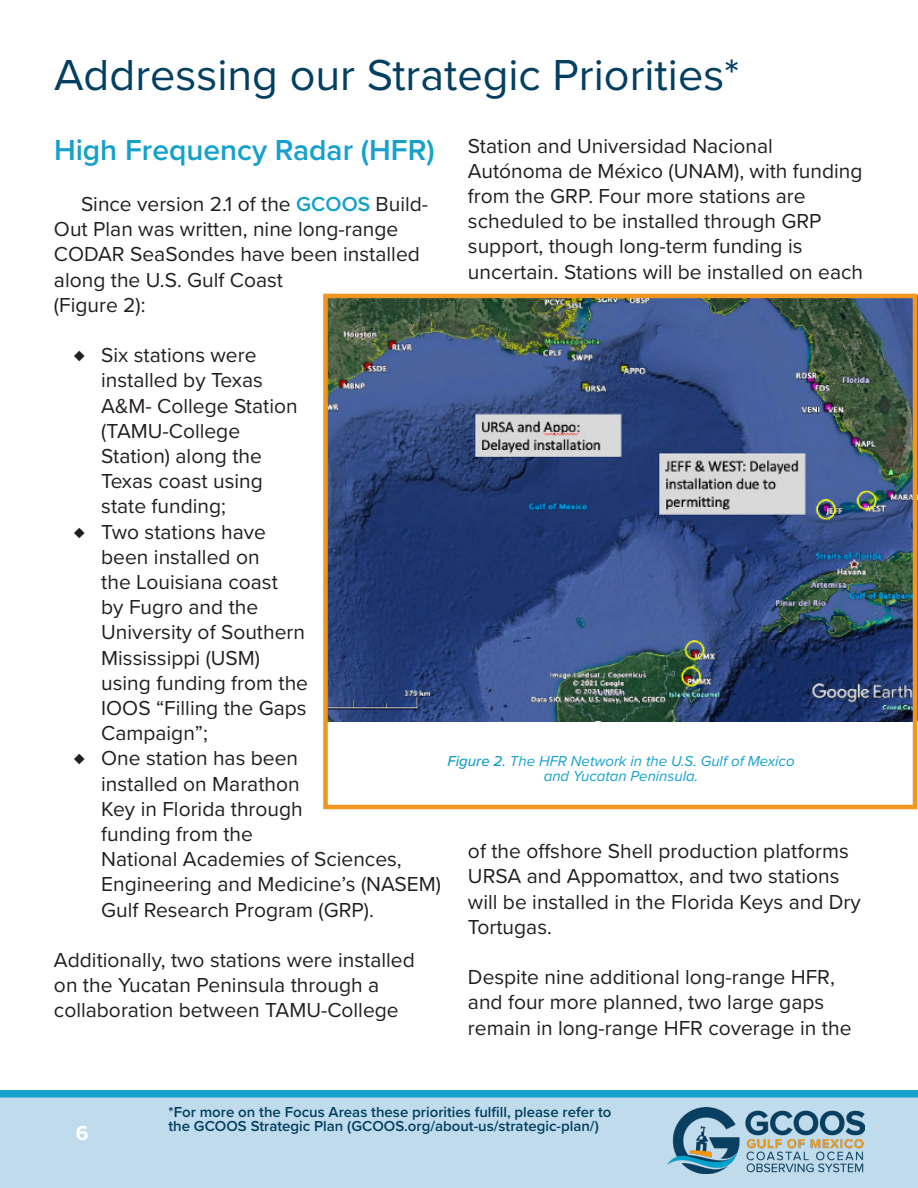
<style>
.page{position:relative;width:918px;height:1188px;background:#fff}
.page>*{position:absolute;margin:0;border:0;box-sizing:border-box;transform-origin:0 0}
.t1{font:45px "Proxima Nova";color:#033f60}
.t2{font:600 30px "Proxima Nova";color:#15a1cc}
.t3{font:21px/25.2px "Proxima Nova";color:#231f20}
.t4{font:700 21px "Proxima Nova";color:#fff}
.t5{font:600 15px/13.5px "Proxima Nova";color:#033f60}
.t6{font:italic 15px/15px "Proxima Nova";color:#15a1cc;text-align:center}
.s1{font-weight:600;color:#15a1cc}
.s2{font-weight:500}
</style>
<div class="page">
<div style="left:0;top:1097px;width:918px;height:91px;background:#c0dcec"></div>
<div style="left:0;top:1090px;width:918px;height:8px;background:#15a1cc"></div>
<img style="left:667px;top:1107px;width:197px;height:66px">
<img style="left:328px;top:296px;width:590px;height:425px">
<div style="left:323px;top:294px;width:594px;height:515px;border:4px solid #f1971f"></div>
<h1 class="t1" style="left:54px;top:41px;width:687px">Addressing our Strategic Priorities*</h1>
<p class="t3" style="left:468px;top:132px;width:397px">Station and Universidad Nacional Autónoma de México (UNAM), with funding from the GRP. Four more stations are scheduled to be installed through GRP support, though long-term funding is uncertain. Stations will be installed on each</p>
<h2 class="t2" style="left:54px;top:127px;width:382px">High Frequency Radar (HFR)</h2>
<p class="t3" style="left:54px;top:190px;width:376px;text-indent:27px">Since version 2.1 of the <span class="s1">GCOOS</span> Build-<br>Out Plan was written, nine long-range<br>CODAR SeaSondes have been installed along the U.S. Gulf Coast<br>(Figure 2):</p>
<p class="t3" style="left:74px;top:342px;width:184px">♦ Six stations were</p>
<p class="t3" style="left:101px;top:367px;width:163px">installed by Texas</p>
<p class="t3" style="left:101px;top:392px;width:198px">A&amp;M- College Station</p>
<p class="t3" style="left:101px;top:417px;width:140px">(TAMU-College</p>
<p class="t3" style="left:101px;top:442px;width:162px">Station) along the</p>
<p class="t3" style="left:101px;top:468px;width:163px">Texas coast using</p>
<p class="t3" style="left:101px;top:493px;width:126px">state funding;</p>
<p class="t3" style="left:74px;top:518px;width:193px">♦ Two stations have</p>
<p class="t3" style="left:101px;top:543px;width:160px">been installed on</p>
<p class="t3" style="left:101px;top:568px;width:178px">the Louisiana coast</p>
<p class="t3" style="left:101px;top:594px;width:159px">by Fugro and the</p>
<p class="t3" style="left:101px;top:619px;width:205px">University of Southern</p>
<p class="t3" style="left:101px;top:644px;width:160px">Mississippi (USM)</p>
<p class="t3" style="left:101px;top:669px;width:208px">using funding from the</p>
<p class="t3" style="left:101px;top:694px;width:207px">IOOS “Filling the Gaps</p>
<p class="t3" style="left:101px;top:720px;width:108px">Campaign”;</p>
<p class="t3" style="left:74px;top:745px;width:225px">♦ One station has been</p>
<p class="t3" style="left:101px;top:770px;width:200px">installed on Marathon</p>
<p class="t3" style="left:101px;top:795px;width:203px">Key in Florida through</p>
<p class="t3" style="left:101px;top:820px;width:153px">funding from the</p>
<p class="t3" style="left:101px;top:846px;width:302px">National Academies of Sciences,</p>
<p class="t3" style="left:101px;top:871px;width:341px">Engineering and Medicine’s (NASEM)</p>
<p class="t3" style="left:101px;top:896px;width:274px">Gulf Research Program (GRP).</p>
<p class="t3" style="left:54px;top:946px;width:362px">Additionally, two stations were installed on the Yucatan Peninsula through a collaboration between TAMU-College</p>
<p class="t6" style="left:447px;top:753px;width:349px"><span class="s2">Figure 2.</span> The HFR Network in the U.S. Gulf of Mexico and Yucatan Peninsula.</p>
<p class="t3" style="left:468px;top:838px;width:394px">of the offshore Shell production platforms URSA and Appomattox, and two stations will be installed in the Florida Keys and Dry Tortugas.</p>
<p class="t3" style="left:468px;top:964px;width:385px">Despite nine additional long-range HFR, and four more planned, two large gaps remain in long-range HFR coverage in the</p>
<p class="t4" style="left:76px;top:1117px;width:14px">6</p>
<p class="t5" style="left:168px;top:1105px;width:445px">*For more on the Focus Areas these priorities fulfill, please refer to the GCOOS Strategic Plan (GCOOS.org/about-us/strategic-plan/)</p>
</div>
